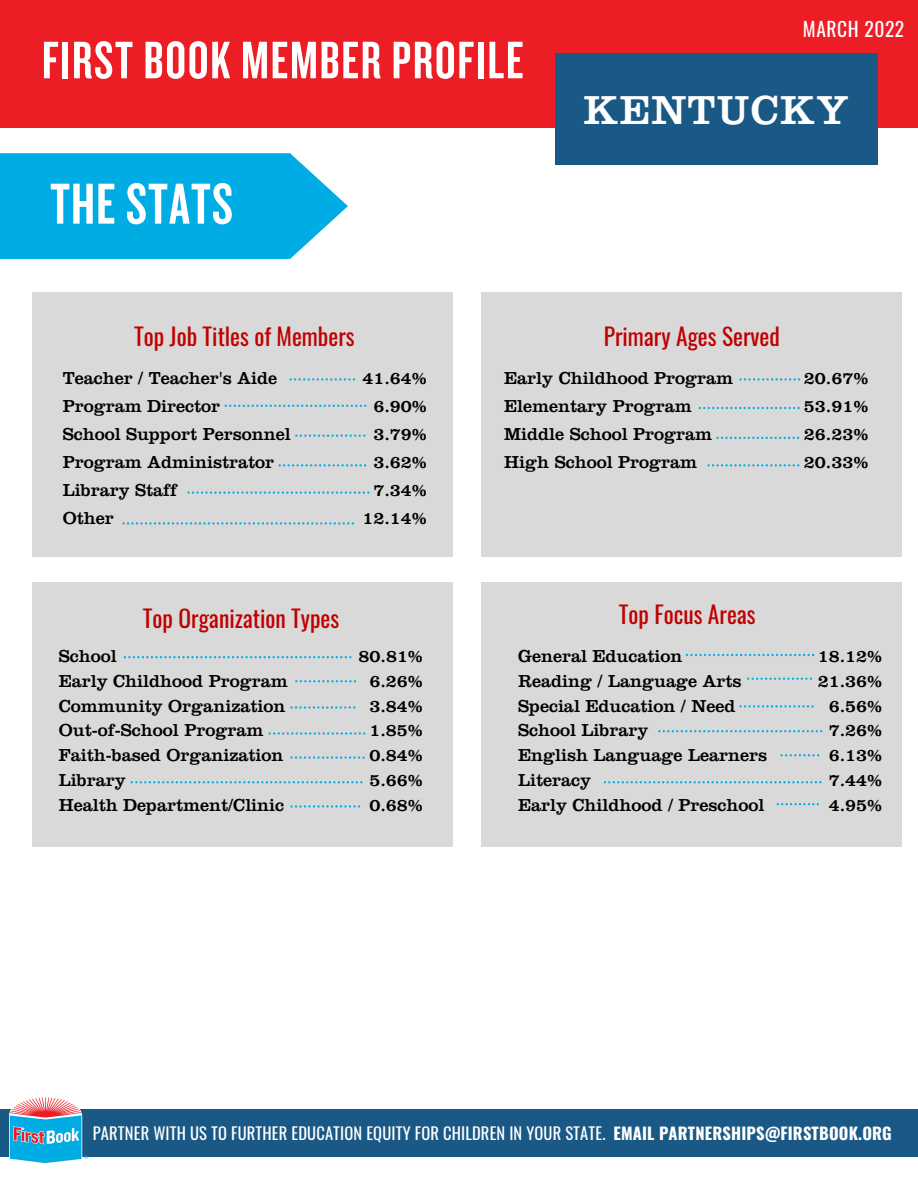
<style>
.page{position:relative;width:918px;height:1188px;background:#fff}
.page>*{position:absolute;margin:0;border:0;box-sizing:border-box;transform-origin:0 0}
.t1{font:60px "Knockout 48 Featherweight";letter-spacing:.02em;color:#fff}
.t2{font:54.9px "Knockout 48 Featherweight";letter-spacing:.03em;color:#fff}
.t3{font:42px "Clarendon LT Std";letter-spacing:.03em;color:#fff}
.t4{font:23.55px "Oswald";color:#c00000}
.t5{font:19.5px "Oswald";letter-spacing:.03em;color:#fff}
.t6{font:18px "Clarendon LT Std";color:#000}
.t7{font:16.5px "Oswald";letter-spacing:.01em;color:#fff}
.s1{font-weight:700}
</style>
<div class="page">
<div style="left:0;top:0;width:918px;height:128px;background:#ec1d25"></div>
<div style="left:555px;top:54px;width:323px;height:111px;background:#1a5985"></div>
<div style="left:0;top:1109px;width:918px;height:48px;background:#1a5985"></div>
<img style="left:9px;top:1097px;width:78px;height:67px">
<svg style="left:0;top:153px;width:348px;height:106px;background:#15b2e6"></svg>
<div style="left:33px;top:292px;width:420px;height:265px;background:#d9d9d9"></div>
<svg style="left:290px;top:378px;width:65px;height:3px"></svg>
<svg style="left:122px;top:522px;width:232px;height:3px"></svg>
<div style="left:481px;top:292px;width:421px;height:265px;background:#d9d9d9"></div>
<svg style="left:739px;top:378px;width:61px;height:3px"></svg>
<svg style="left:699px;top:407px;width:101px;height:2px"></svg>
<svg style="left:716px;top:437px;width:83px;height:2px"></svg>
<svg style="left:708px;top:464px;width:91px;height:3px"></svg>
<div style="left:33px;top:583px;width:420px;height:264px;background:#d9d9d9"></div>
<svg style="left:124px;top:656px;width:227px;height:2px"></svg>
<svg style="left:295px;top:680px;width:61px;height:2px"></svg>
<svg style="left:290px;top:706px;width:65px;height:3px"></svg>
<svg style="left:269px;top:732px;width:96px;height:3px"></svg>
<svg style="left:290px;top:756px;width:75px;height:3px"></svg>
<svg style="left:131px;top:781px;width:231px;height:2px"></svg>
<svg style="left:290px;top:805px;width:70px;height:3px"></svg>
<div style="left:481px;top:583px;width:421px;height:264px;background:#d9d9d9"></div>
<svg style="left:686px;top:654px;width:128px;height:2px"></svg>
<svg style="left:747px;top:678px;width:65px;height:2px"></svg>
<svg style="left:739px;top:705px;width:75px;height:3px"></svg>
<svg style="left:658px;top:730px;width:164px;height:2px"></svg>
<svg style="left:781px;top:754px;width:38px;height:2px"></svg>
<svg style="left:604px;top:781px;width:218px;height:2px"></svg>
<svg style="left:777px;top:803px;width:42px;height:2px"></svg>
<svg style="left:295px;top:435px;width:70px;height:2px"></svg>
<svg style="left:225px;top:405px;width:141px;height:2px"></svg>
<svg style="left:187px;top:491px;width:182px;height:3px"></svg>
<svg style="left:279px;top:464px;width:87px;height:3px"></svg>
<p class="t2" style="left:42px;top:34px;width:483px">FIRST BOOK MEMBER PROFILE</p>
<p class="t1" style="left:50px;top:176px;width:184px">THESTATS</p>
<p class="t5" style="left:803px;top:14px;width:103px">MARCH 2022</p>
<p class="t3" style="left:584px;top:96px;width:267px">KENTUCKY</p>
<p class="t4" style="left:134px;top:318px;width:222px">Top Job Titles of Members</p>
<p class="t4" style="left:604px;top:318px;width:178px">Primary Ages Served</p>
<p class="t6" style="left:63px;top:372px;width:216px">Teacher / Teacher's Aide</p>
<p class="t6" style="left:63px;top:400px;width:159px">Program Director</p>
<p class="t6" style="left:63px;top:428px;width:230px">School Support Personnel</p>
<p class="t6" style="left:63px;top:456px;width:213px">Program Administrator</p>
<p class="t6" style="left:63px;top:484px;width:116px">Library Staff</p>
<p class="t6" style="left:63px;top:512px;width:53px">Other</p>
<p class="t6" style="left:362px;top:372px;width:66px">41.64%</p>
<p class="t6" style="left:373px;top:400px;width:55px">6.90%</p>
<p class="t6" style="left:373px;top:428px;width:55px">3.79%</p>
<p class="t6" style="left:373px;top:456px;width:55px">3.62%</p>
<p class="t6" style="left:373px;top:484px;width:55px">7.34%</p>
<p class="t6" style="left:362px;top:512px;width:66px">12.14%</p>
<p class="t6" style="left:504px;top:372px;width:231px">Early Childhood Program</p>
<p class="t6" style="left:504px;top:400px;width:189px">Elementary Program</p>
<p class="t6" style="left:504px;top:428px;width:209px">Middle School Program</p>
<p class="t6" style="left:504px;top:456px;width:195px">High School Program</p>
<p class="t6" style="left:804px;top:372px;width:66px">20.67%</p>
<p class="t6" style="left:804px;top:400px;width:66px">53.91%</p>
<p class="t6" style="left:804px;top:428px;width:66px">26.23%</p>
<p class="t6" style="left:804px;top:456px;width:66px">20.33%</p>
<p class="t4" style="left:143px;top:600px;width:198px">Top Organization Types</p>
<p class="t4" style="left:619px;top:596px;width:138px">Top Focus Areas</p>
<p class="t6" style="left:59px;top:650px;width:60px">School</p>
<p class="t6" style="left:59px;top:675px;width:231px">Early Childhood Program</p>
<p class="t6" style="left:59px;top:700px;width:228px">Community Organization</p>
<p class="t6" style="left:59px;top:724px;width:206px">Out-of-School Program</p>
<p class="t6" style="left:59px;top:749px;width:226px">Faith-based Organization</p>
<p class="t6" style="left:59px;top:774px;width:69px">Library</p>
<p class="t6" style="left:59px;top:799px;width:227px">Health Department/Clinic</p>
<p class="t6" style="left:359px;top:650px;width:66px">80.81%</p>
<p class="t6" style="left:370px;top:675px;width:55px">6.26%</p>
<p class="t6" style="left:370px;top:700px;width:55px">3.84%</p>
<p class="t6" style="left:370px;top:724px;width:55px">1.85%</p>
<p class="t6" style="left:370px;top:749px;width:55px">0.84%</p>
<p class="t6" style="left:370px;top:774px;width:55px">5.66%</p>
<p class="t6" style="left:370px;top:799px;width:55px">0.68%</p>
<p class="t6" style="left:518px;top:650px;width:166px">General Education</p>
<p class="t6" style="left:518px;top:675px;width:225px">Reading / Language Arts</p>
<p class="t6" style="left:518px;top:700px;width:219px">Special Education / Need</p>
<p class="t6" style="left:518px;top:724px;width:132px">School Library</p>
<p class="t6" style="left:518px;top:749px;width:251px">English Language Learners</p>
<p class="t6" style="left:518px;top:774px;width:75px">Literacy</p>
<p class="t6" style="left:518px;top:799px;width:248px">Early Childhood / Preschool</p>
<p class="t6" style="left:818px;top:650px;width:66px">18.12%</p>
<p class="t6" style="left:818px;top:675px;width:66px">21.36%</p>
<p class="t6" style="left:829px;top:700px;width:55px">6.56%</p>
<p class="t6" style="left:829px;top:724px;width:55px">7.26%</p>
<p class="t6" style="left:829px;top:749px;width:55px">6.13%</p>
<p class="t6" style="left:829px;top:774px;width:55px">7.44%</p>
<p class="t6" style="left:829px;top:799px;width:55px">4.95%</p>
<p class="t7" style="left:93px;top:1120px;width:800px">PARTNER WITH US TO FURTHER EDUCATION EQUITY FOR CHILDREN IN YOUR STATE. <span class="s1">EMAIL PARTNERSHIPS@FIRSTBOOK.ORG</span></p>
</div>
